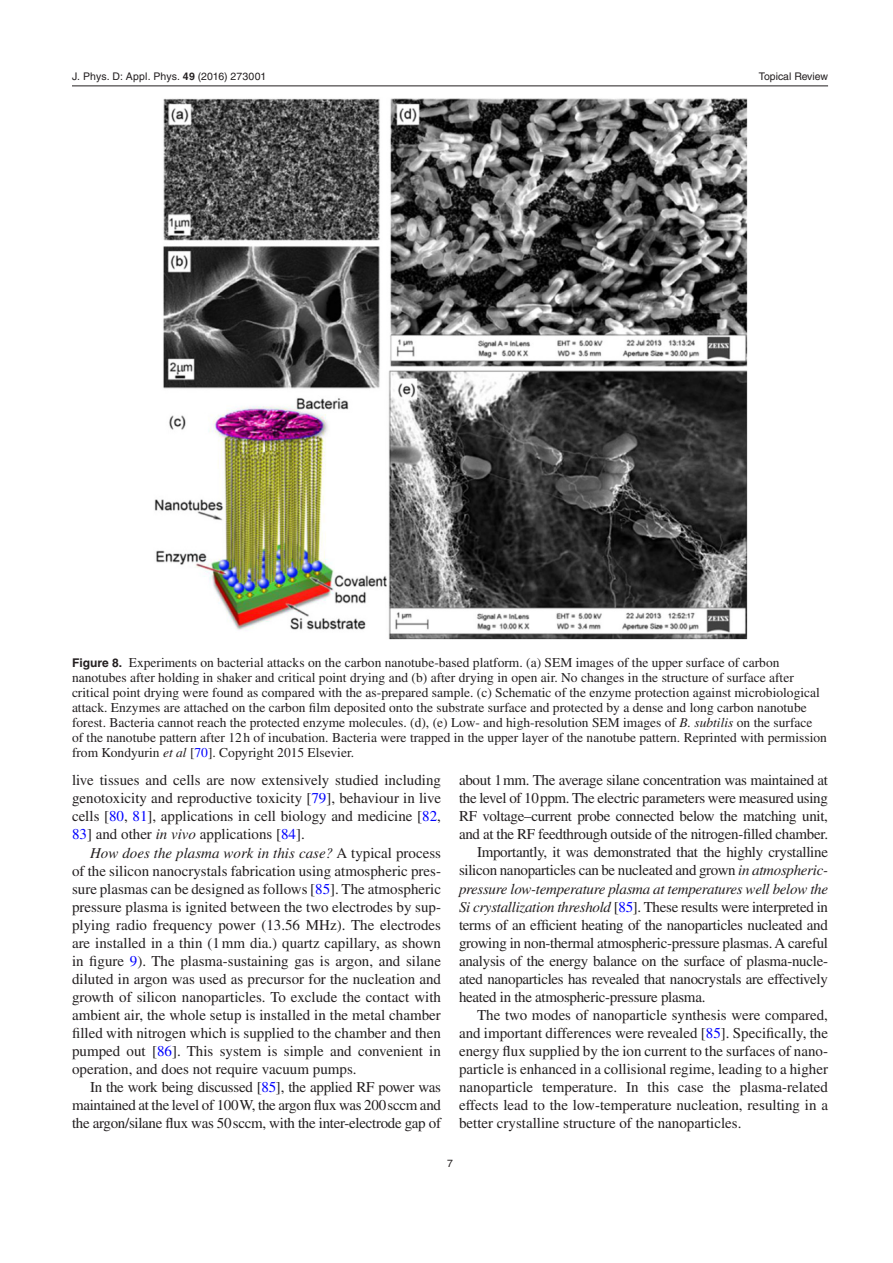
<style>
.page{position:relative;width:893px;height:1263px;background:#fff}
.page>*{position:absolute;margin:0;border:0;box-sizing:border-box;transform-origin:0 0}
.t1{font:15px/18px "Times LT Std";letter-spacing:-.02em;color:#231f20;text-align:justify}
.t2{font:15px "Times LT Std";color:#231f20}
.t3{font:italic 15px "Times LT Std";letter-spacing:-.02em;color:#231f20}
.t4{font:13.5px/15px "Times LT Std";color:#231f20}
.t5{font:10.5px "Helvetica LT Std";color:#231f20}
.s1{font-family:"Helvetica";font-weight:700}
.s2{font-family:"Helvetica"}
.s3{font-family:"Helvetica LT Std";font-weight:700;font-size:12px}
.s4{font-style:italic}
.s5{color:#00f}
.s6{font-family:"STIX General"}
</style>
<div class="page">
<hr style="left:72px;top:86px;width:756px;height:1px;background:#231f20">
<img style="left:154px;top:98px;width:593px;height:542px">
<p class="t5" style="left:72px;top:70px;width:196px">J. Phys. D: Appl. Phys. <span class="s1">49</span> (<span class="s2">2016</span>) 273001</p>
<p class="t5" style="left:759px;top:70px;width:71px">Topical Review</p>
<p class="t4" style="left:72px;top:655px;width:756px"><span class="s3">Figure 8.</span> Experiments on bacterial attacks on the carbon nanotube-based platform. (a) SEM images of the upper surface of carbon nanotubes after holding in shaker and critical point drying and (b) after drying in open air. No changes in the structure of surface after critical point drying were found as compared with the as-prepared sample. (c) Schematic of the enzyme protection against microbiological attack. Enzymes are attached on the carbon film deposited onto the substrate surface and protected by a dense and long carbon nanotube forest. Bacteria cannot reach the protected enzyme molecules. (d), (e) Low- and high-resolution SEM images of <span class="s4">B. subtilis</span> on the surface of the nanotube pattern after 12h of incubation. Bacteria were trapped in the upper layer of the nanotube pattern. Reprinted with permission from Kondyurin <span class="s4">et al</span> [<span class="s5">70</span>]. Copyright 2015 Elsevier.</p>
<p class="t1" style="left:72px;top:771px;width:371px">live tissues and cells are now extensively studied including genotoxicity and reproductive toxicity [<span class="s5">79</span>], behaviour in live cells [<span class="s5">80</span>, <span class="s5">81</span>], applications in cell biology and medicine [<span class="s5">82</span>, <span class="s5">83</span>] and other <span class="s4">in vivo</span> applications [<span class="s5">84</span>].</p>
<p class="t1" style="left:72px;top:843px;width:371px;text-indent:18px"><span class="s4">How does the plasma work in this case?</span> A typical process of the silicon nanocrystals fabrication using atmospheric pres&shy;sure plasmas can be designed as follows [<span class="s5">85</span>]. The atmospheric pressure plasma is ignited between the two electrodes by sup&shy;plying radio frequency power (13.56 MHz). The electrodes are installed in a thin (1mm dia.) quartz capillary, as shown in figure <span class="s5">9</span>). The plasma-sustaining gas is argon, and silane diluted in argon was used as precursor for the nucleation and growth of silicon nanoparticles. To exclude the contact with ambient air, the whole setup is installed in the metal chamber filled with nitrogen which is supplied to the chamber and then pumped out [<span class="s5">86</span>]. This system is simple and convenient in operation, and does not require vacuum pumps.</p>
<p class="t1" style="left:72px;top:1078px;width:371px;text-indent:18px">In the work being discussed [<span class="s5">85</span>], the applied RF power was maintained at the level of 100W, the argon flux was 200sccm and the argon/silane flux was 50sccm, with the inter-electrode gap of</p>
<p class="t1" style="left:459px;top:771px;width:371px">about 1mm. The average silane concentration was maintained at</p>
<p class="t1" style="left:459px;top:789px;width:370px">the level of 10ppm. The electric parameters were measured using</p>
<p class="t1" style="left:459px;top:807px;width:370px">RF voltage<span class="s6">–</span>current probe connected below the matching unit,</p>
<p class="t1" style="left:459px;top:825px;width:371px">and at the RF feedthrough outside of the nitrogen-filled chamber.</p>
<p class="t1" style="left:477px;top:843px;width:352px">Importantly, it was demonstrated that the highly crystalline</p>
<p class="t1" style="left:459px;top:861px;width:371px">silicon nanoparticles can be nucleated and grown <span class="s4">in atmospheric-</span></p>
<p class="t3" style="left:459px;top:880px;width:370px">pressure low-temperature plasma at temperatures well below the</p>
<p class="t1" style="left:459px;top:897px;width:370px"><span class="s4">Si crystallization threshold</span> [<span class="s5">85</span>]. These results were interpreted in</p>
<p class="t1" style="left:459px;top:915px;width:370px">terms of an efficient heating of the nanoparticles nucleated and</p>
<p class="t1" style="left:459px;top:933px;width:371px">growing in non-thermal atmospheric-pressure plasmas. A careful</p>
<p class="t1" style="left:459px;top:952px;width:370px">analysis of the energy balance on the surface of plasma-nucle-</p>
<p class="t1" style="left:459px;top:970px;width:370px">ated nanoparticles has revealed that nanocrystals are effectively</p>
<p class="t1" style="left:459px;top:988px;width:248px">heated in the atmospheric-pressure plasma.</p>
<p class="t2" style="left:477px;top:1006px;width:352px">The two modes of nanoparticle synthesis were compared,</p>
<p class="t2" style="left:459px;top:1024px;width:370px">and important differences were revealed [<span class="s5">85</span>]. Specifically, the</p>
<p class="t2" style="left:459px;top:1042px;width:370px">energy flux supplied by the ion current to the surfaces of nano-</p>
<p class="t2" style="left:459px;top:1061px;width:371px">particle is enhanced in a collisional regime, leading to a higher</p>
<p class="t2" style="left:459px;top:1079px;width:370px">nanoparticle temperature. In this case the plasma-related</p>
<p class="t2" style="left:459px;top:1097px;width:370px">effects lead to the low-temperature nucleation, resulting in a</p>
<p class="t2" style="left:459px;top:1115px;width:284px">better crystalline structure of the nanoparticles.</p>
<p class="t5" style="left:447px;top:1157px;width:7px">7</p>
</div>
